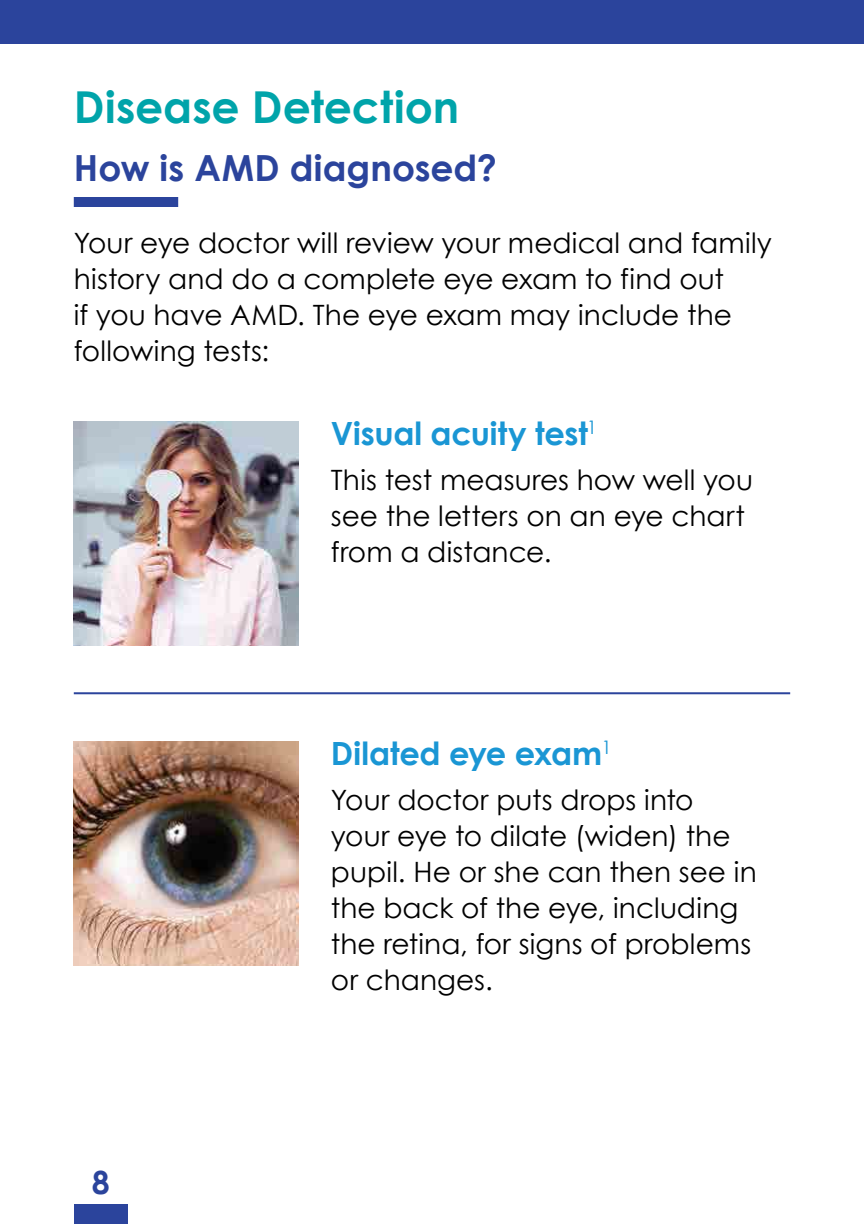
<style>
.page{position:relative;width:864px;height:1224px;background:#fff}
.page>*{position:absolute;margin:0;border:0;box-sizing:border-box;transform-origin:0 0}
.t1{font:700 44px "Century Gothic";color:#00a4aa}
.t2{font:700 36px "Century Gothic";letter-spacing:.005em;color:#2b449c}
.t3{font:700 32px "Century Gothic";letter-spacing:-.005em;color:#1a96d4}
.t4{font:700 32px "Century Gothic";color:#2b449c}
.t5{font:28px/36px "Century Gothic";color:#000}
</style>
<div class="page">
<div style="left:74px;top:1204px;width:54px;height:20px;background:#2b449c"></div>
<div style="left:0;top:0;width:864px;height:44px;background:#2b449c"></div>
<hr style="left:74px;top:692px;width:716px;height:2px;background:#2b449c">
<img style="left:74px;top:421px;width:224px;height:224px">
<img style="left:74px;top:741px;width:224px;height:225px">
<div style="left:74px;top:197px;width:104px;height:10px;background:#2b449c"></div>
<h1 class="t1" style="left:74px;top:79px;width:387px">Disease Detection</h1>
<p class="t2" style="left:74px;top:145px;width:425px">How is AMD diagnosed?</p>
<p class="t5" style="left:74px;top:224px;width:700px">Your eye doctor will review your medical and family history and do a complete eye exam to find out<br>if you have AMD. The eye exam may include the following tests:</p>
<p class="t3" style="left:331px;top:413px;width:268px">Visual acuity test<sup>1</sup></p>
<p class="t5" style="left:331px;top:462px;width:424px">This test measures how well you see the letters on an eye chart from a distance.</p>
<p class="t4" style="left:92px;top:1162px;width:19px">8</p>
<p class="t3" style="left:331px;top:733px;width:282px">Dilated eye exam<sup>1</sup></p>
<p class="t5" style="left:331px;top:782px;width:427px">Your doctor puts drops into your eye to dilate (widen) the pupil. He or she can then see in the back of the eye, including the retina, for signs of problems or changes.</p>
</div>
